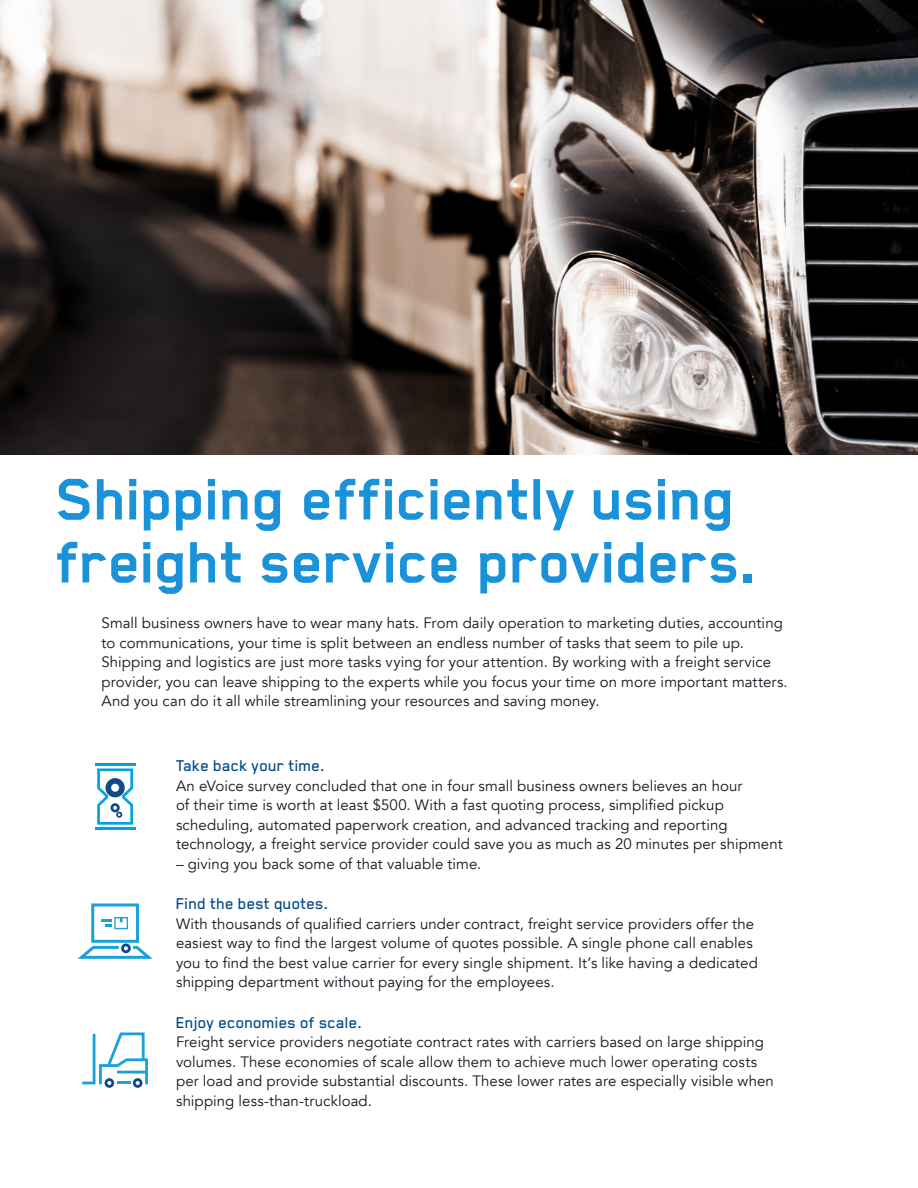
<style>
.page{position:relative;width:918px;height:1188px;background:#fff}
.page>*{position:absolute;margin:0;border:0;box-sizing:border-box;transform-origin:0 0}
.t1{font:700 67.5px/63px "Blender Pro";letter-spacing:-.01em;color:#0086d6}
.t2{font:500 18px "Blender Pro";color:#004986}
.t3{font:15px/19.5px "Avenir";letter-spacing:.005em;color:#101820}
</style>
<div class="page">
<img style="left:0;top:0;width:918px;height:455px">
<svg style="left:97px;top:768px;width:36px;height:57px"></svg>
<hr style="left:95px;top:763px;width:40px;height:3px;background:#00a3e0">
<hr style="left:95px;top:827px;width:40px;height:3px;background:#00a3e0">
<svg style="left:77px;top:903px;width:76px;height:56px"></svg>
<svg style="left:82px;top:1032px;width:66px;height:56px"></svg>
<h1 class="t1" style="left:57px;top:467px;width:703px">Shipping efficiently using freight service providers.</h1>
<p class="t3" style="left:102px;top:614px;width:688px">Small business owners have to wear many hats. From daily operation to marketing duties, accounting to communications, your time is split between an endless number of tasks that seem to pile up.<br>Shipping and logistics are just more tasks vying for your attention. By working with a freight service provider, you can leave shipping to the experts while you focus your time on more important matters.<br>And you can do it all while streamlining your resources and saving money.</p>
<p class="t2" style="left:176px;top:756px;width:151px">Take back your time.</p>
<p class="t3" style="left:176px;top:776px;width:608px">An eVoice survey concluded that one in four small business owners believes an hour<br>of their time is worth at least $500. With a fast quoting process, simplified pickup scheduling, automated paperwork creation, and advanced tracking and reporting technology, a freight service provider could save you as much as 20 minutes per shipment</p>
<p class="t3" style="left:176px;top:854px;width:307px">– giving you back some of that valuable time.</p>
<p class="t2" style="left:176px;top:894px;width:154px">Find the best quotes.</p>
<p class="t3" style="left:176px;top:914px;width:583px">With thousands of qualified carriers under contract, freight service providers offer the easiest way to find the largest volume of quotes possible. A single phone call enables you to find the best value carrier for every single shipment. It’s like having a dedicated shipping department without paying for the employees.</p>
<p class="t2" style="left:176px;top:1013px;width:188px">Enjoy economies of scale.</p>
<p class="t3" style="left:176px;top:1032px;width:599px">Freight service providers negotiate contract rates with carriers based on large shipping volumes. These economies of scale allow them to achieve much lower operating costs per load and provide substantial discounts. These lower rates are especially visible when shipping less-than-truckload.</p>
</div>
